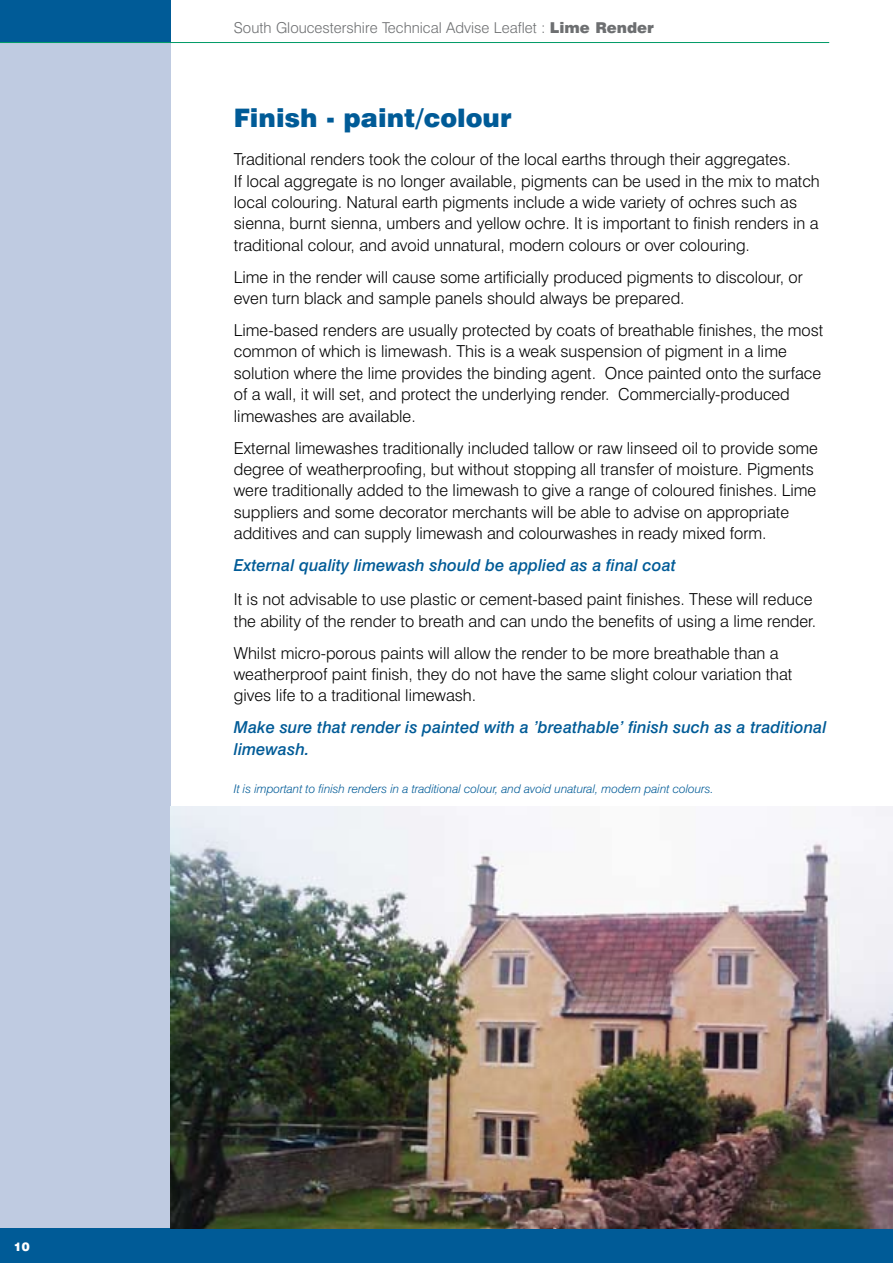
<style>
.page{position:relative;width:893px;height:1263px;background:#fff}
.page>*{position:absolute;margin:0;border:0;box-sizing:border-box;transform-origin:0 0}
.t1{font:900 25.5px "Swiss 721 BT";color:#005b97}
.t2{font:300 16.5px/21.3px "Swiss 721 BT";color:#000}
.t3{font:italic 500 16.5px/21.3px "Swiss 721 BT";color:#005b97}
.t4{font:300 15px "Swiss 721 BT";color:#6d6f71}
.t5{font:italic 300 12px "Swiss 721 BT";color:#005b97}
.t6{font:900 12px "Swiss 721 BT";color:#fff}
.s1{font-weight:900}
</style>
<div class="page">
<div style="left:0;top:0;width:170px;height:43px;background:#005b97"></div>
<div style="left:0;top:43px;width:170px;height:1220px;background:#bfcbe1"></div>
<hr style="left:0;top:42px;width:829px;height:1px;background:#009b67">
<div style="left:34px;top:1229px;width:859px;height:34px;background:#005b97"></div>
<hr style="left:34px;top:1229px;width:1px;height:34px;background:#fff">
<div style="left:0;top:1229px;width:34px;height:34px;background:#005b97"></div>
<img style="left:170px;top:806px;width:723px;height:423px">
<p class="t6" style="left:14px;top:1239px;width:17px">10</p>
<p class="t4" style="left:234px;top:19px;width:422px">South Gloucestershire Technical Advise Leaflet : <span class="s1">Lime Render</span></p>
<h1 class="t1" style="left:234px;top:102px;width:279px">Finish - paint/colour</h1>
<p class="t2" style="left:234px;top:148px;width:587px">Traditional renders took the colour of the local earths through their aggregates.<br>If local aggregate is no longer available, pigments can be used in the mix to match local colouring. Natural earth pigments include a wide variety of ochres such as sienna, burnt sienna, umbers and yellow ochre. It is important to finish renders in a traditional colour, and avoid unnatural, modern colours or over colouring.</p>
<p class="t2" style="left:234px;top:266px;width:570px">Lime in the render will cause some artificially produced pigments to discolour, or even turn black and sample panels should always be prepared.</p>
<p class="t2" style="left:234px;top:319px;width:591px">Lime-based renders are usually protected by coats of breathable finishes, the most common of which is limewash. This is a weak suspension of pigment in a lime solution where the lime provides the binding agent. Once painted onto the surface of a wall, it will set, and protect the underlying render. Commercially-produced limewashes are available.</p>
<p class="t2" style="left:234px;top:437px;width:586px">External limewashes traditionally included tallow or raw linseed oil to provide some degree of weatherproofing, but without stopping all transfer of moisture. Pigments were traditionally added to the limewash to give a range of coloured finishes. Lime suppliers and some decorator merchants will be able to advise on appropriate additives and can supply limewash and colourwashes in ready mixed form.</p>
<h3 class="t3" style="left:234px;top:554px;width:444px">External quality limewash should be applied as a final coat</h3>
<p class="t2" style="left:234px;top:588px;width:584px">It is not advisable to use plastic or cement-based paint finishes. These will reduce the ability of the render to breath and can undo the benefits of using a lime render.</p>
<p class="t2" style="left:234px;top:642px;width:560px">Whilst micro-porous paints will allow the render to be more breathable than a weatherproof paint finish, they do not have the same slight colour variation that gives life to a traditional limewash.</p>
<h3 class="t3" style="left:234px;top:717px;width:594px">Make sure that render is painted with a ’breathable’ finish such as a traditional limewash.</h3>
<p class="t5" style="left:234px;top:782px;width:481px">It is important to finish renders in a traditional colour, and avoid unatural, modern paint colours.</p>
</div>
